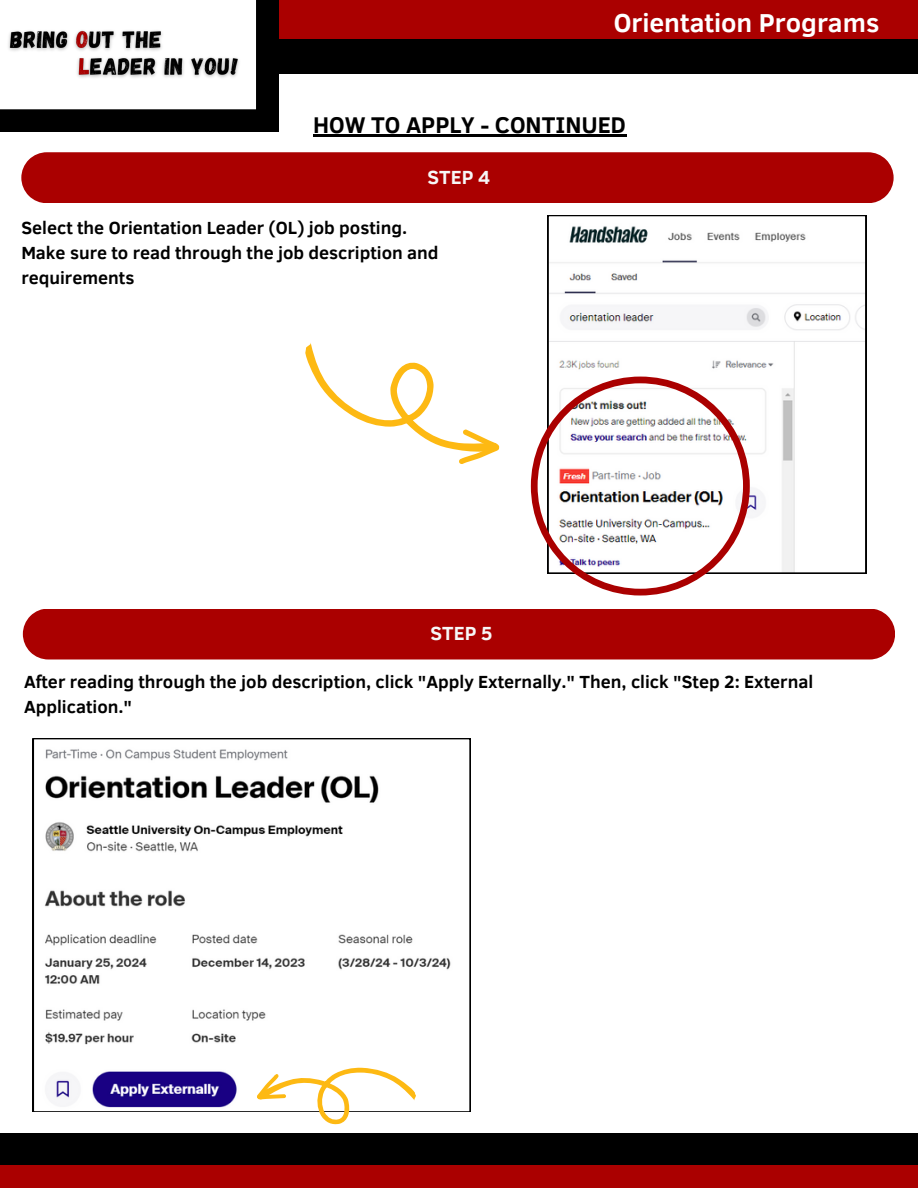
<style>
.page{position:relative;width:918px;height:1188px;background:#fff}
.page>*{position:absolute;margin:0;border:0;box-sizing:border-box;transform-origin:0 0}
.t1{font:700 26.55px "Clear Sans";color:#fff}
.t2{font:700 23.4px "Clear Sans";color:#000}
.t3{font:700 19.5px "Clear Sans";color:#f7f7f7}
.t4{font:700 18px/24.8px "Clear Sans";color:#000}
</style>
<div class="page">
<div style="left:87px;top:39px;width:831px;height:35px;background:#000"></div>
<div style="left:0;top:1133px;width:918px;height:35px;background:#000"></div>
<div style="left:92px;top:0;width:826px;height:39px;background:#a00"></div>
<div style="left:0;top:1165px;width:918px;height:23px;background:#a00"></div>
<svg style="left:0;top:0;width:279px;height:131px"></svg>
<svg style="left:548px;top:215px;width:318px;height:358px"></svg>
<div style="left:21px;top:152px;width:873px;height:51px;background:#a00"></div>
<svg style="left:531px;top:377px;width:219px;height:219px"></svg>
<svg style="left:305px;top:343px;width:195px;height:121px"></svg>
<div style="left:23px;top:609px;width:872px;height:51px;background:#a00"></div>
<svg style="left:33px;top:738px;width:437px;height:374px"></svg>
<svg style="left:252px;top:1044px;width:165px;height:81px"></svg>
<hr style="left:313px;top:135px;width:313px;height:2px;background:#000">
<img style="left:4px;top:24px;width:240px;height:58px">
<p class="t1" style="left:614px;top:3px;width:267px">Orientation Programs</p>
<p class="t2" style="left:313px;top:107px;width:314px">HOW TO APPLY - CONTINUED</p>
<p class="t3" style="left:428px;top:163px;width:64px">STEP 4</p>
<p class="t4" style="left:21px;top:215px;width:387px">Select the Orientation Leader (OL) job posting.</p>
<p class="t4" style="left:21px;top:240px;width:419px">Make sure to read through the job description and</p>
<p class="t4" style="left:21px;top:264px;width:115px">requirements</p>
<p class="t3" style="left:431px;top:619px;width:64px">STEP 5</p>
<p class="t4" style="left:24px;top:669px;width:791px">After reading through the job description, click "Apply Externally." Then, click "Step 2: External<br>Application."</p>
</div>
